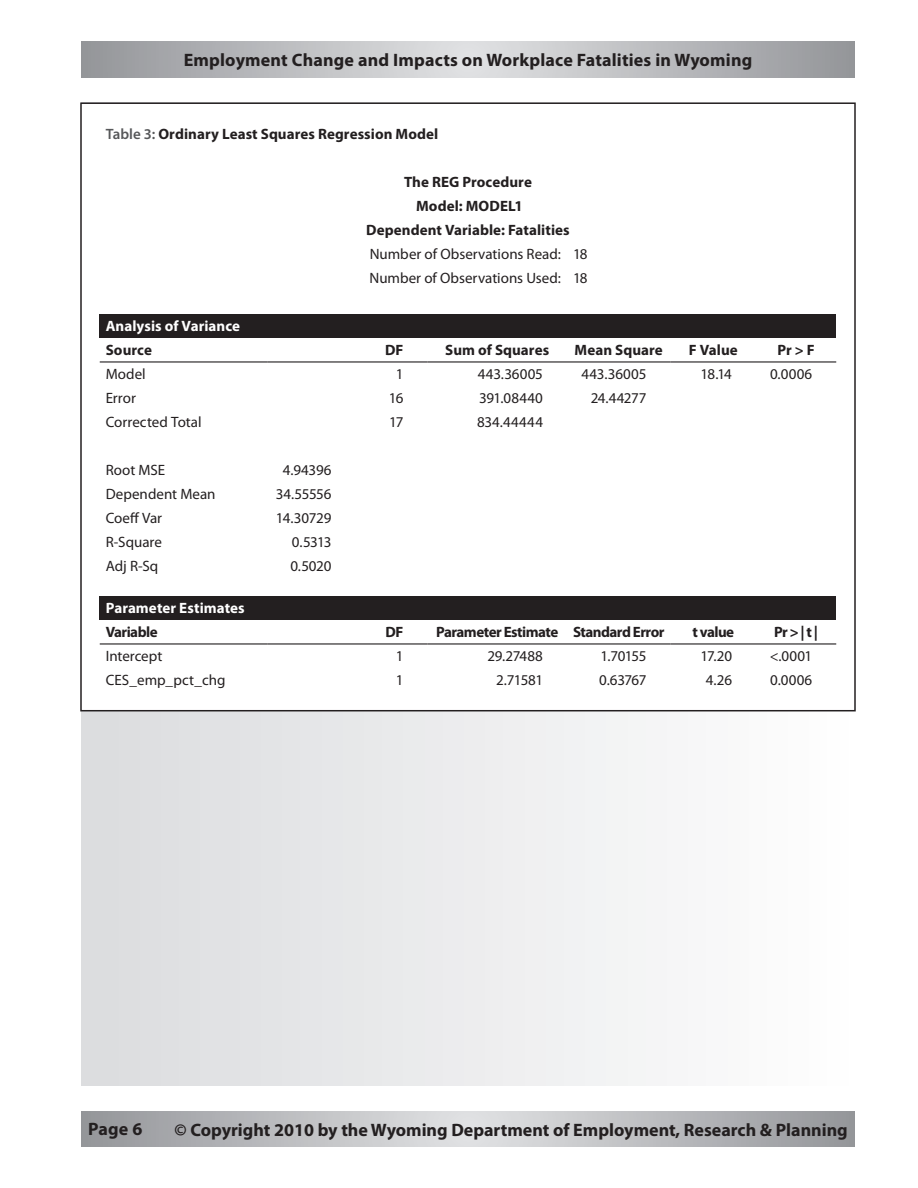
<style>
.page{position:relative;width:918px;height:1188px;background:#fff}
.page>*{position:absolute;margin:0;border:0;box-sizing:border-box;transform-origin:0 0}
.t1{font:700 18px "Myriad Pro";color:#231f20}
.t2{font:15px/24px "Myriad Pro";color:#231f20}
.t3{font:700 15px/24px "Myriad Pro";letter-spacing:.005em;color:#231f20;text-align:center}
.t4{font:700 15px "Myriad Pro";letter-spacing:-.035em;color:#231f20}
.t5{font:700 15px "Myriad Pro";letter-spacing:.005em;color:#fff}
.t6{font:15px "Myriad Pro";letter-spacing:.025em;color:#231f20}
.s1{font-weight:600;color:#57585a}
</style>
<div class="page">
<svg style="left:81px;top:42px;width:774px;height:35px"></svg>
<svg style="left:81px;top:1111px;width:774px;height:36px"></svg>
<div style="left:82px;top:103px;width:772px;height:982px;background:linear-gradient(to right,#dadbde,#fefefe)"></div>
<div style="left:81px;top:103px;width:774px;height:608px;background:#fff"></div>
<div style="left:100px;top:314px;width:736px;height:24px;background:#231f20"></div>
<div style="left:100px;top:596px;width:736px;height:24px;background:#231f20"></div>
<hr style="left:100px;top:643px;width:168px;height:2px;background:#231f20">
<hr style="left:268px;top:643px;width:160px;height:2px;background:#231f20">
<hr style="left:428px;top:643px;width:139px;height:2px;background:#231f20">
<hr style="left:567px;top:643px;width:103px;height:2px;background:#231f20">
<hr style="left:670px;top:643px;width:86px;height:2px;background:#231f20">
<hr style="left:756px;top:643px;width:80px;height:2px;background:#231f20">
<hr style="left:100px;top:361px;width:168px;height:2px;background:#231f20">
<hr style="left:268px;top:361px;width:160px;height:2px;background:#231f20">
<hr style="left:428px;top:361px;width:139px;height:2px;background:#231f20">
<hr style="left:567px;top:361px;width:103px;height:2px;background:#231f20">
<hr style="left:670px;top:361px;width:86px;height:2px;background:#231f20">
<hr style="left:756px;top:361px;width:80px;height:2px;background:#231f20">
<p class="t1" style="left:184px;top:48px;width:570px">Employment Change and Impacts on Workplace Fatalities in Wyoming</p>
<p class="t3" style="left:106px;top:122px;width:334px"><span class="s1">Table 3:</span> Ordinary Least Squares Regression Model</p>
<p class="t3" style="left:366px;top:170px;width:205px">The REG Procedure<br>Model: MODEL1<br>Dependent Variable: Fatalities</p>
<p class="t2" style="left:369px;top:242px;width:220px">Number of Observations Read: 18<br>Number of Observations Used: 18</p>
<p class="t5" style="left:106px;top:316px;width:136px">Analysis of Variance</p>
<p class="t3" style="left:106px;top:338px;width:48px">Source</p>
<p class="t3" style="left:385px;top:338px;width:20px">DF</p>
<p class="t3" style="left:445px;top:338px;width:106px">Sum of Squares</p>
<p class="t3" style="left:575px;top:338px;width:90px">Mean Square</p>
<p class="t3" style="left:689px;top:338px;width:50px">F Value</p>
<p class="t3" style="left:777px;top:338px;width:39px">Pr &gt; F</p>
<p class="t2" style="left:106px;top:362px;width:42px">Model</p>
<p class="t2" style="left:396px;top:362px;width:9px">1</p>
<p class="t2" style="left:478px;top:362px;width:67px">443.36005</p>
<p class="t2" style="left:581px;top:362px;width:67px">443.36005</p>
<p class="t2" style="left:701px;top:362px;width:33px">18.14</p>
<p class="t2" style="left:770px;top:362px;width:44px">0.0006</p>
<p class="t2" style="left:106px;top:386px;width:32px">Error</p>
<p class="t2" style="left:389px;top:386px;width:16px">16</p>
<p class="t2" style="left:479px;top:386px;width:65px">391.08440</p>
<p class="t2" style="left:591px;top:386px;width:57px">24.44277</p>
<p class="t2" style="left:106px;top:410px;width:97px">Corrected Total</p>
<p class="t2" style="left:389px;top:410px;width:16px">17</p>
<p class="t6" style="left:477px;top:413px;width:68px">834.44444</p>
<p class="t2" style="left:106px;top:458px;width:61px">Root MSE</p>
<p class="t2" style="left:283px;top:458px;width:50px">4.94396</p>
<p class="t2" style="left:106px;top:482px;width:111px">Dependent Mean</p>
<p class="t2" style="left:276px;top:482px;width:57px">34.55556</p>
<p class="t2" style="left:106px;top:506px;width:58px">Coeff Var</p>
<p class="t2" style="left:276px;top:506px;width:57px">14.30729</p>
<p class="t2" style="left:106px;top:530px;width:58px">R-Square</p>
<p class="t2" style="left:292px;top:530px;width:41px">0.5313</p>
<p class="t2" style="left:106px;top:554px;width:54px">Adj R-Sq</p>
<p class="t2" style="left:290px;top:554px;width:43px">0.5020</p>
<p class="t5" style="left:106px;top:598px;width:141px">Parameter Estimates</p>
<p class="t4" style="left:106px;top:622px;width:53px">Variable</p>
<p class="t3" style="left:386px;top:620px;width:19px">DF</p>
<p class="t4" style="left:436px;top:622px;width:230px">Parameter Estimate Standard Error</p>
<p class="t3" style="left:692px;top:620px;width:43px">t value</p>
<p class="t3" style="left:774px;top:620px;width:46px">Pr &gt; | t |</p>
<p class="t2" style="left:106px;top:644px;width:58px">Intercept</p>
<p class="t2" style="left:396px;top:644px;width:9px">1</p>
<p class="t2" style="left:487px;top:644px;width:57px">29.27488</p>
<p class="t2" style="left:601px;top:644px;width:47px">1.70155</p>
<p class="t2" style="left:701px;top:644px;width:33px">17.20</p>
<p class="t2" style="left:770px;top:644px;width:44px">&lt;.0001</p>
<p class="t2" style="left:106px;top:668px;width:121px">CES_emp_pct_chg</p>
<p class="t2" style="left:396px;top:668px;width:9px">1</p>
<p class="t2" style="left:496px;top:668px;width:49px">2.71581</p>
<p class="t2" style="left:599px;top:668px;width:49px">0.63767</p>
<p class="t2" style="left:706px;top:668px;width:28px">4.26</p>
<p class="t2" style="left:770px;top:668px;width:44px">0.0006</p>
<p class="t1" style="left:88px;top:1118px;width:56px">Page 6</p>
<p class="t1" style="left:175px;top:1118px;width:675px">© Copyright 2010 by the Wyoming Department of Employment, Research &amp; Planning</p>
</div>
